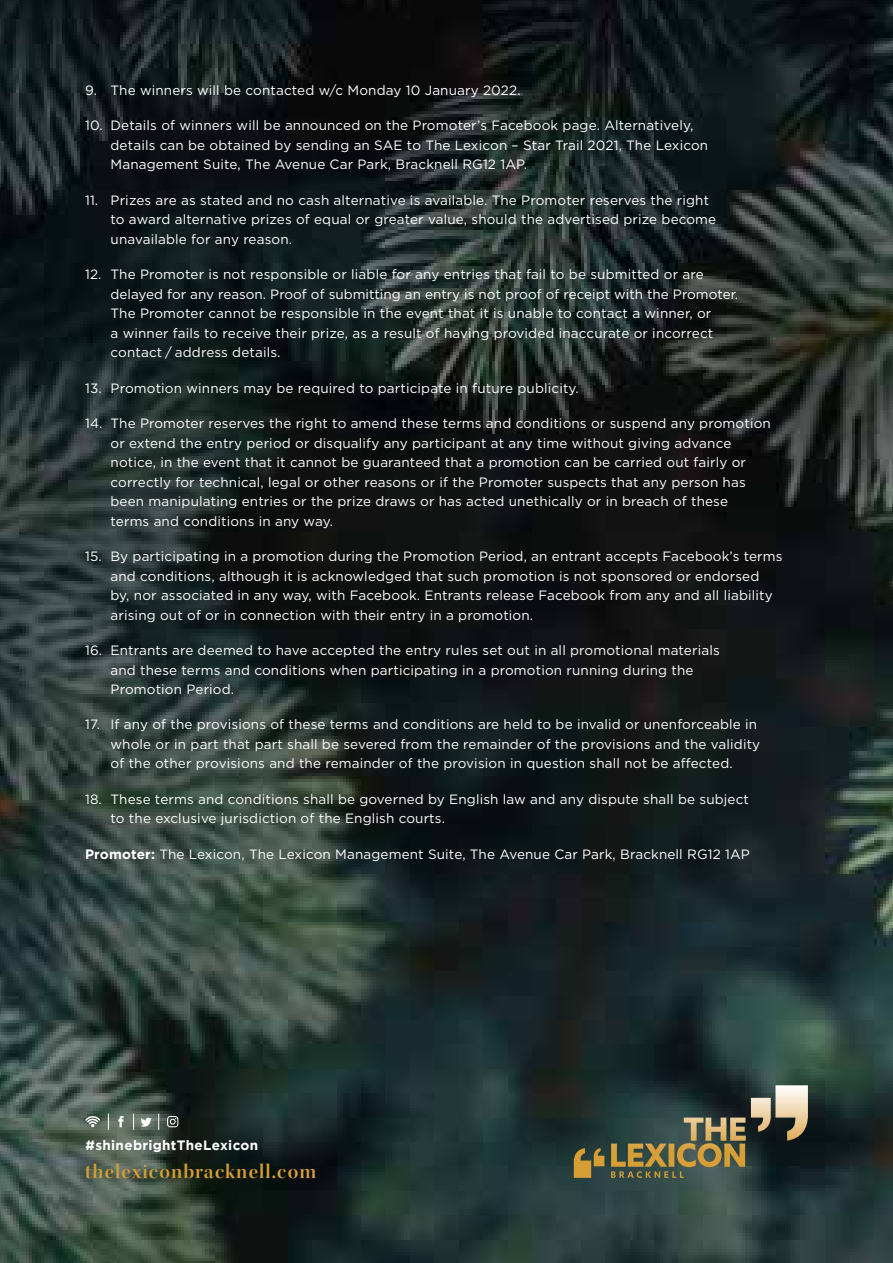
<style>
.page{position:relative;width:893px;height:1263px;background:#fff}
.page>*{position:absolute;margin:0;border:0;box-sizing:border-box;transform-origin:0 0}
.t1{font:21px "Kepler Std Semibold Disp";letter-spacing:.055em;color:#d69e35}
.t2{font:13.5px/19.5px "Gotham";letter-spacing:.01em;color:#fff}
.t3{font:700 13.5px "Gotham";letter-spacing:.025em;color:#fff}
.s1{font-weight:700}
</style>
<div class="page">
<img style="left:0;top:0;width:893px;height:1263px">
<svg style="left:118px;top:1116px;width:6px;height:11px"></svg>
<svg style="left:141px;top:1117px;width:11px;height:10px"></svg>
<svg style="left:133px;top:1113px;width:1px;height:17px"></svg>
<svg style="left:158px;top:1113px;width:1px;height:17px"></svg>
<svg style="left:85px;top:1116px;width:15px;height:11px"></svg>
<svg style="left:108px;top:1113px;width:1px;height:17px"></svg>
<svg style="left:167px;top:1116px;width:11px;height:11px"></svg>
<svg style="left:574px;top:1085px;width:234px;height:93px;background:#4f5443"></svg>
<p class="t2" style="left:85px;top:80px;width:437px">9. The winners will be contacted w/c Monday 10 January 2022.</p>
<p class="t2" style="left:111px;top:116px;width:599px;text-indent:-26px">10. Details of winners will be announced on the Promoter’s Facebook page. Alternatively, details can be obtained by sending an SAE to The Lexicon – Star Trail 2021, The Lexicon<br>Management Suite, The Avenue Car Park, Bracknell RG12 1AP.</p>
<p class="t2" style="left:111px;top:190px;width:607px;text-indent:-26px">11. Prizes are as stated and no cash alternative is available. The Promoter reserves the right to award alternative prizes of equal or greater value, should the advertised prize become unavailable for any reason.</p>
<p class="t2" style="left:111px;top:264px;width:629px;text-indent:-26px">12. The Promoter is not responsible or liable for any entries that fail to be submitted or are delayed for any reason. Proof of submitting an entry is not proof of receipt with the Promoter.<br>The Promoter cannot be responsible in the event that it is unable to contact a winner, or<br>a winner fails to receive their prize, as a result of having provided inaccurate or incorrect contact / address details.</p>
<p class="t2" style="left:85px;top:378px;width:495px">13. Promotion winners may be required to participate in future publicity.</p>
<p class="t2" style="left:111px;top:413px;width:662px;text-indent:-26px">14. The Promoter reserves the right to amend these terms and conditions or suspend any promotion or extend the entry period or disqualify any participant at any time without giving advance notice, in the event that it cannot be guaranteed that a promotion can be carried out fairly or correctly for technical, legal or other reasons or if the Promoter suspects that any person has been manipulating entries or the prize draws or has acted unethically or in breach of these<br>terms and conditions in any way.</p>
<p class="t2" style="left:111px;top:546px;width:673px;text-indent:-26px">15. By participating in a promotion during the Promotion Period, an entrant accepts Facebook’s terms and conditions, although it is acknowledged that such promotion is not sponsored or endorsed<br>by, nor associated in any way, with Facebook. Entrants release Facebook from any and all liability arising out of or in connection with their entry in a promotion.</p>
<p class="t2" style="left:111px;top:640px;width:611px;text-indent:-26px">16. Entrants are deemed to have accepted the entry rules set out in all promotional materials and these terms and conditions when participating in a promotion running during the<br>Promotion Period.</p>
<p class="t2" style="left:111px;top:715px;width:651px;text-indent:-26px">17. If any of the provisions of these terms and conditions are held to be invalid or unenforceable in whole or in part that part shall be severed from the remainder of the provisions and the validity of the other provisions and the remainder of the provision in question shall not be affected.</p>
<p class="t2" style="left:111px;top:789px;width:640px;text-indent:-26px">18. These terms and conditions shall be governed by English law and any dispute shall be subject to the exclusive jurisdiction of the English courts.</p>
<p class="t2" style="left:85px;top:844px;width:666px"><span class="s1">Promoter:</span> The Lexicon, The Lexicon Management Suite, The Avenue Car Park, Bracknell RG12 1AP</p>
<p class="t3" style="left:86px;top:1137px;width:174px">#shinebrightTheLexicon</p>
<h1 class="t1" style="left:85px;top:1159px;width:233px">thelexiconbracknell.com</h1>
</div>
